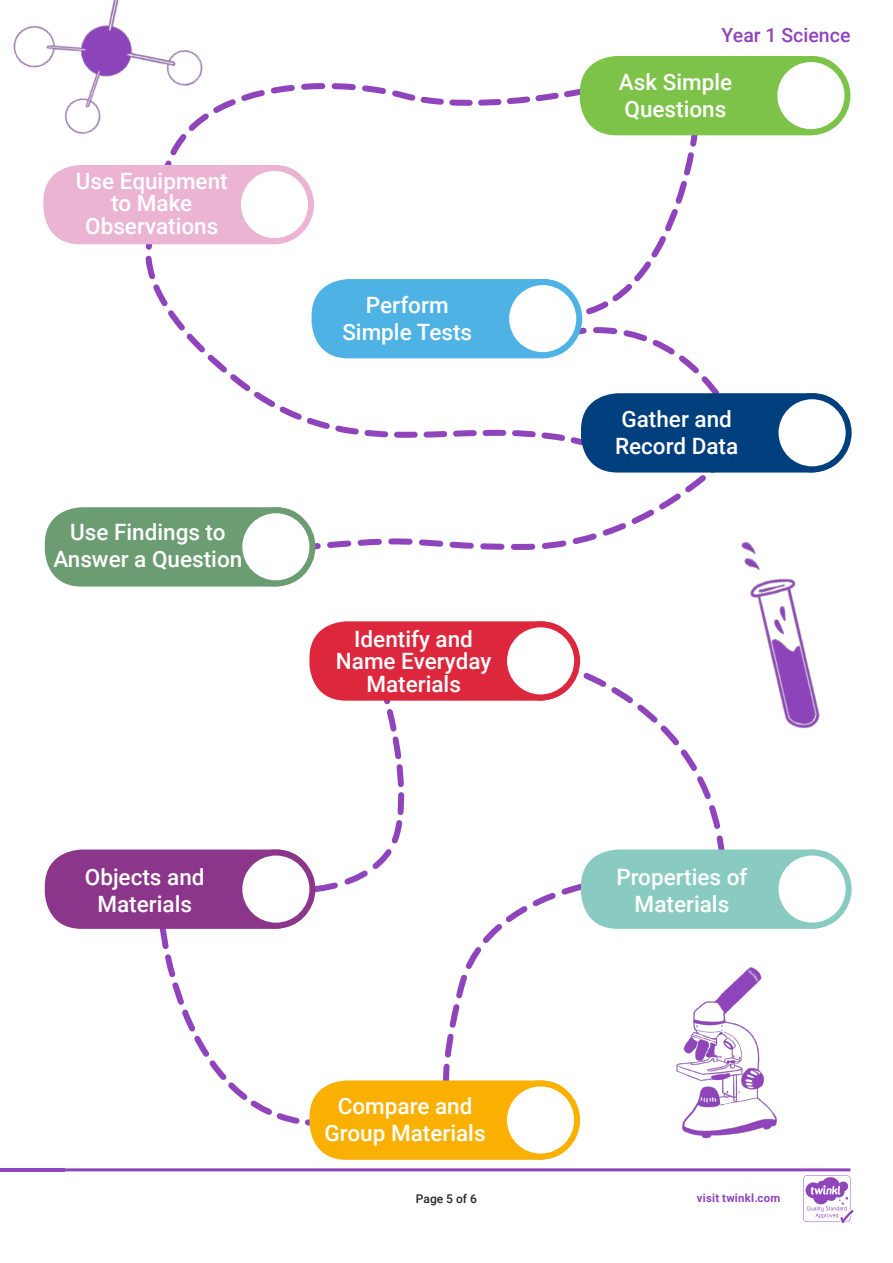
<style>
.page{position:relative;width:893px;height:1263px;background:#fff}
.page>*{position:absolute;margin:0;border:0;box-sizing:border-box;transform-origin:0 0}
.t1{font:500 22.5px/27px "Roboto";color:#fff;text-align:center}
.t2{font:500 19.5px "Roboto";color:#8f44bb}
.t3{font:500 12px "Roboto";color:#282526}
.t4{font:700 11.4px "Roboto";letter-spacing:.02em;color:#8f44bb}
</style>
<div class="page">
<svg style="left:443px;top:877px;width:167px;height:235px"></svg>
<svg style="left:142px;top:78px;width:583px;height:474px"></svg>
<svg style="left:556px;top:659px;width:169px;height:204px"></svg>
<svg style="left:159px;top:923px;width:166px;height:203px"></svg>
<svg style="left:286px;top:688px;width:119px;height:208px"></svg>
<div style="left:43px;top:165px;width:268px;height:79px;background:#eab4d2;border-radius:37px"></div>
<div style="left:238px;top:168px;width:73px;height:73px;background:#fff;border-radius:50%"></div>
<div style="left:235px;top:165px;width:79px;height:79px;border:6px solid #eab4d2;border-radius:50%"></div>
<div style="left:312px;top:279px;width:267px;height:79px;background:#4eb2e5;border-radius:37px"></div>
<div style="left:506px;top:282px;width:73px;height:73px;background:#fff;border-radius:50%"></div>
<div style="left:503px;top:279px;width:79px;height:79px;border:6px solid #4eb2e5;border-radius:50%"></div>
<div style="left:309px;top:1080px;width:268px;height:80px;background:#f9b000;border-radius:37px"></div>
<div style="left:504px;top:1083px;width:73px;height:73px;background:#fff;border-radius:50%"></div>
<div style="left:501px;top:1080px;width:79px;height:79px;border:6px solid #f9b000;border-radius:50%"></div>
<div style="left:309px;top:621px;width:268px;height:80px;background:#dd273c;border-radius:37px"></div>
<div style="left:504px;top:624px;width:73px;height:73px;background:#fff;border-radius:50%"></div>
<div style="left:501px;top:621px;width:79px;height:79px;border:6px solid #dd273c;border-radius:50%"></div>
<div style="left:581px;top:849px;width:267px;height:80px;background:#8acbc1;border-radius:37px"></div>
<div style="left:775px;top:852px;width:74px;height:74px;background:#fff;border-radius:50%"></div>
<div style="left:772px;top:849px;width:80px;height:80px;border:6px solid #8acbc1;border-radius:50%"></div>
<div style="left:45px;top:849px;width:267px;height:80px;background:#8c368b;border-radius:37px"></div>
<div style="left:239px;top:852px;width:73px;height:74px;background:#fff;border-radius:50%"></div>
<div style="left:236px;top:849px;width:79px;height:80px;border:6px solid #8c368b;border-radius:50%"></div>
<div style="left:581px;top:393px;width:267px;height:80px;background:#003f7d;border-radius:37px"></div>
<div style="left:775px;top:396px;width:74px;height:73px;background:#fff;border-radius:50%"></div>
<div style="left:772px;top:393px;width:80px;height:79px;border:6px solid #003f7d;border-radius:50%"></div>
<div style="left:45px;top:507px;width:267px;height:79px;background:#6c9d72;border-radius:37px"></div>
<div style="left:239px;top:510px;width:73px;height:73px;background:#fff;border-radius:50%"></div>
<div style="left:236px;top:507px;width:79px;height:79px;border:6px solid #6c9d72;border-radius:50%"></div>
<img style="left:13px;top:0;width:269px;height:215px">
<img style="left:668px;top:519px;width:152px;height:244px">
<img style="left:676px;top:967px;width:101px;height:172px">
<div style="left:580px;top:56px;width:267px;height:79px;background:#7dc34a;border-radius:37px"></div>
<div style="left:774px;top:59px;width:73px;height:73px;background:#fff;border-radius:50%"></div>
<div style="left:771px;top:56px;width:79px;height:79px;border:6px solid #7dc34a;border-radius:50%"></div>
<svg style="left:43px;top:1168px;width:810px;height:55px"></svg>
<hr style="left:0;top:1168px;width:65px;height:3px;background:#8f44bb">
<div style="left:25px;top:1174px;width:97px;height:53px;background:#fff"></div>
<p class="t1" style="left:76px;top:167px;width:153px">Use Equipment</p>
<p class="t1" style="left:85px;top:191px;width:135px;line-height:22.5px">to Make<br>Observations</p>
<p class="t1" style="left:53px;top:518px;width:190px">Use Findings to<br>Answer a Question</p>
<p class="t1" style="left:85px;top:863px;width:121px">Objects and<br>Materials</p>
<p class="t2" style="left:722px;top:22px;width:130px">Year 1 Science</p>
<p class="t1" style="left:342px;top:291px;width:131px">Perform<br>Simple Tests</p>
<p class="t1" style="left:336px;top:627px;width:157px;line-height:22.5px">Identify and<br>Name Everyday<br>Materials</p>
<p class="t1" style="left:325px;top:1092px;width:163px">Compare and<br>Group Materials</p>
<p class="t1" style="left:619px;top:68px;width:115px;text-align:left">Ask Simple<br>Questions</p>
<p class="t1" style="left:615px;top:405px;width:125px;text-align:left">Gather and<br>Record Data</p>
<p class="t1" style="left:616px;top:862px;width:133px">Properties of<br>Materials</p>
<p class="t3" style="left:416px;top:1190px;width:63px">Page 5 of 6</p>
<p class="t4" style="left:697px;top:1190px;width:85px">visit twinkl.com</p>
</div>
